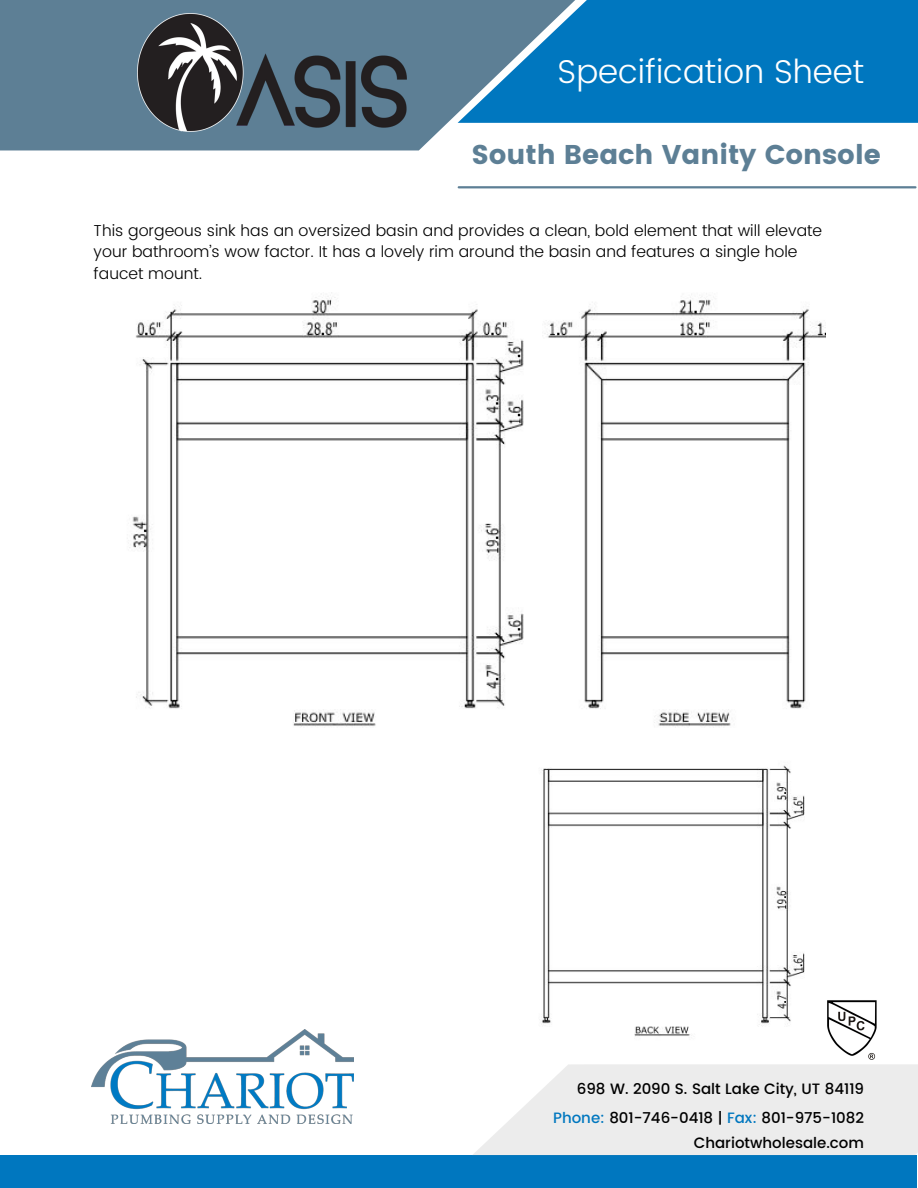
<style>
.page{position:relative;width:918px;height:1188px;background:#fff}
.page>*{position:absolute;margin:0;border:0;box-sizing:border-box;transform-origin:0 0}
.t1{font:300 33px "Poppins";color:#fff}
.t2{font:27.15px "Poppins";color:#5d7f95}
.t3{font:300 15.9px/21.6px "Poppins";color:#000}
.t4{font:500 15px "Poppins";color:#000}
.s1{color:#0077bf}
</style>
<div class="page">
<div style="left:0;top:0;width:458px;height:150px;background:#5d7f95"></div>
<svg style="left:458px;top:0;width:460px;height:123px;fill:#0077bf"></svg>
<hr style="left:459px;top:186px;width:456px;height:2px;background:#5d7f95">
<div style="left:0;top:1155px;width:917px;height:33px;background:#0077bf"></div>
<svg style="left:473px;top:1064px;width:445px;height:91px"></svg>
<img style="left:92px;top:1029px;width:262px;height:95px">
<img style="left:827px;top:1000px;width:50px;height:59px">
<img style="left:129px;top:292px;width:697px;height:436px">
<img style="left:541px;top:765px;width:264px;height:272px">
<img style="left:137px;top:14px;width:269px;height:118px">
<p class="t1" style="left:558px;top:52px;width:308px">Specification Sheet</p>
<p class="t2" style="left:471px;top:139px;width:411px">South Beach Vanity Console</p>
<p class="t3" style="left:94px;top:220px;width:730px">This gorgeous sink has an oversized basin and provides a clean, bold element that will elevate your bathroom’s wow factor. It has a lovely rim around the basin and features a single hole faucet mount.</p>
<p class="t4" style="left:577px;top:1080px;width:289px">698 W. 2090 S. Salt Lake City, UT 84119</p>
<p class="t4" style="left:553px;top:1109px;width:312px"><span class="s1">Phone:</span> 801-746-0418 | <span class="s1">Fax:</span> 801-975-1082</p>
<p class="t4" style="left:694px;top:1134px;width:172px">Chariotwholesale.com</p>
</div>
